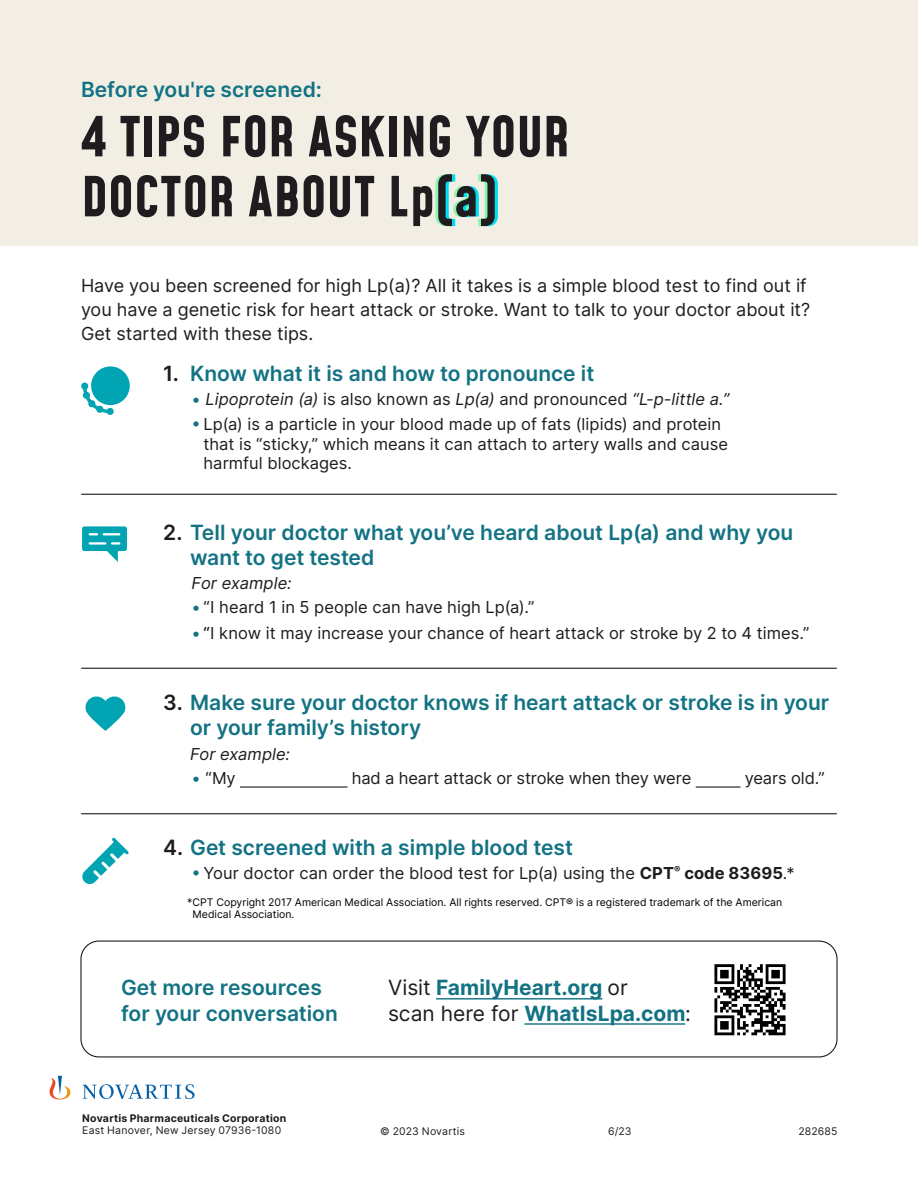
<style>
.page{position:relative;width:918px;height:1188px;background:#fff}
.page>*{position:absolute;margin:0;border:0;box-sizing:border-box;transform-origin:0 0}
.t1{font:700 54px/60px "Mohave";letter-spacing:-.005em;color:#1e1c1f}
.t2{font:600 21px/25.2px "Inter";color:#137384}
.t3{font:700 21px/25.2px "Inter";letter-spacing:.005em;color:#137384}
.t4{font:18px/24px "Inter";color:#1e1c1f}
.t5{font:16.5px/19.8px "Inter";color:#1e1c1f}
.t6{font:10.5px/12.6px "Inter";color:#000}
.t7{font:10.5px "Inter";letter-spacing:.015em;color:#1e1c1f}
.t8{font:700 10.5px "Inter";letter-spacing:.025em;color:#1e1c1f}
.s1{color:#1e1c1f}
.s2{color:#137384}
.s3{color:#000}
.s4{font-weight:700}
.s5{font-weight:400;color:#1e1c1f}
</style>
<div class="page">
<div style="left:0;top:0;width:918px;height:245px;background:#f2eee4"></div>
<svg style="left:50px;top:1076px;width:145px;height:23px"></svg>
<hr style="left:240px;top:786px;width:107px;height:2px;background:#1e1c1f">
<hr style="left:696px;top:786px;width:44px;height:2px;background:#1e1c1f">
<svg style="left:82px;top:838px;width:47px;height:46px"></svg>
<svg style="left:85px;top:696px;width:41px;height:35px"></svg>
<div style="left:91px;top:366px;width:39px;height:39px;background:#00a4b3;border-radius:50%"></div>
<svg style="left:81px;top:383px;width:33px;height:32px"></svg>
<svg style="left:82px;top:526px;width:45px;height:36px"></svg>
<div style="left:80px;top:940px;width:758px;height:118px;border:1px solid #1e1c1f;border-radius:18px"></div>
<svg style="left:714px;top:964px;width:72px;height:71px"></svg>
<hr style="left:436px;top:998px;width:166px;height:2px;background:#137384">
<hr style="left:524px;top:1023px;width:161px;height:2px;background:#137384">
<hr style="left:82px;top:494px;width:754px;height:1px;background:#1e1c1f">
<hr style="left:82px;top:668px;width:754px;height:1px;background:#1e1c1f">
<hr style="left:82px;top:813px;width:754px;height:1px;background:#1e1c1f">
<p class="t2" style="left:81px;top:76px;width:242px">Before you're screened:</p>
<h1 class="t1" style="left:81px;top:111px;width:490px">4 TIPS FOR ASKING YOUR<br>DOCTOR ABOUT Lp(a)</h1>
<p class="t4" style="left:81px;top:273px;width:731px">Have you been screened for high Lp(a)? All it takes is a simple blood test to find out if you have a genetic risk for heart attack or stroke. Want to talk to your doctor about it?<br>Get started with these tips.</p>
<p class="t2" style="left:163px;top:360px;width:433px"><span class="s1">1.</span> Know what it is and how to pronounce it</p>
<p class="t5" style="left:192px;top:389px;width:539px"><span class="s2">•</span> Lipoprotein (a) is also known as Lp(a) and pronounced “L-p-little a.”</p>
<p class="t5" style="left:204px;top:413px;width:526px;text-indent:-12px"><span class="s2">•</span> Lp(a) is a particle in your blood made up of fats (lipids) and protein that is “sticky,” which means it can attach to artery walls and cause harmful blockages.</p>
<p class="t2" style="left:190px;top:519px;width:605px;text-indent:-27px"><span class="s1">2.</span> Tell your doctor what you’ve heard about Lp(a) and why you want to get tested</p>
<p class="t5" style="left:192px;top:573px;width:102px">For example:</p>
<p class="t5" style="left:192px;top:597px;width:344px"><span class="s2">•</span> “I heard 1 in 5 people can have high Lp(a).”</p>
<p class="t5" style="left:192px;top:623px;width:620px"><span class="s2">•</span> <span class="s3">“</span>I know it may increase your chance of heart attack or stroke by 2 to 4 times.”</p>
<p class="t2" style="left:190px;top:689px;width:641px;text-indent:-27px"><span class="s1">3.</span> Make sure your doctor knows if heart attack or stroke is in your or your family’s history</p>
<p class="t5" style="left:190px;top:744px;width:102px">For example:</p>
<p class="t5" style="left:192px;top:768px;width:46px"><span class="s2">•</span> “My</p>
<p class="t5" style="left:352px;top:768px;width:341px">had a heart attack or stroke when they were</p>
<p class="t5" style="left:745px;top:768px;width:81px">years old.”</p>
<p class="t2" style="left:163px;top:834px;width:412px"><span class="s1">4.</span> Get screened with a simple blood test</p>
<p class="t5" style="left:192px;top:863px;width:605px"><span class="s2">•</span> Your doctor can order the blood test for Lp(a) using the <span class="s4">CPT</span><sup>®</sup> <span class="s4">code 83695</span>.*</p>
<p class="t6" style="left:193px;top:895px;width:591px;text-indent:-5px">*CPT Copyright 2017 American Medical Association. All rights reserved. CPT® is a registered trademark of the American<br>Medical Association.</p>
<p class="t2" style="left:121px;top:975px;width:218px">Get more resources for your conversation</p>
<p class="t3" style="left:388px;top:975px;width:304px"><span class="s5">Visit</span> FamilyHeart.org <span class="s5">or<br>scan here for</span> WhatIsLpa.com<span class="s5">:</span></p>
<p class="t8" style="left:82px;top:1110px;width:206px">Novartis Pharmaceuticals Corporation</p>
<p class="t7" style="left:82px;top:1123px;width:201px">East Hanover, New Jersey 07936-1080</p>
<p class="t7" style="left:380px;top:1123px;width:86px">© 2023 Novartis</p>
<p class="t7" style="left:608px;top:1123px;width:25px">6/23</p>
<p class="t7" style="left:798px;top:1123px;width:41px">282685</p>
</div>
